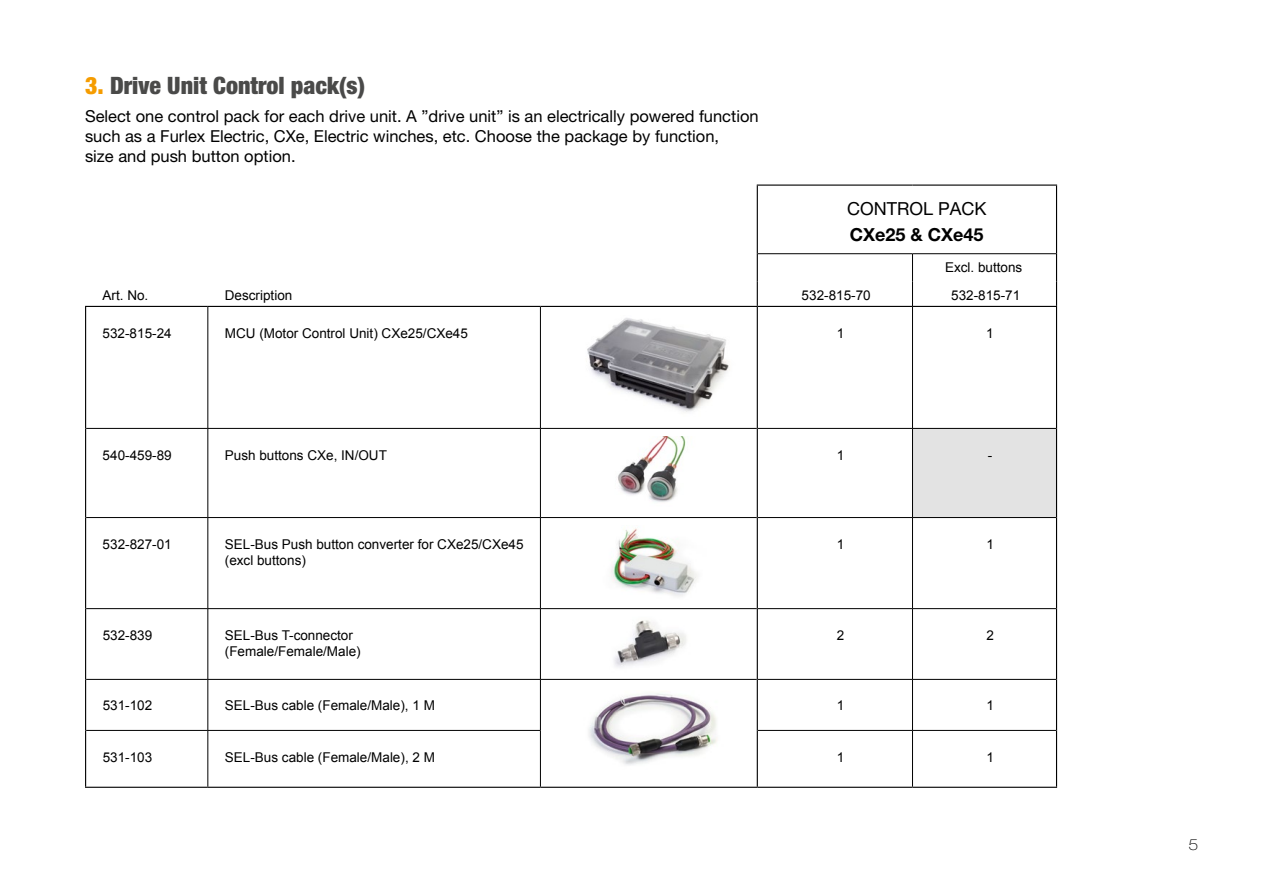
<style>
.page{position:relative;width:1263px;height:893px;background:#fff}
.page>*{position:absolute;margin:0;border:0;box-sizing:border-box;transform-origin:0 0}
.t1{font:900 condensed 24px "Helvetica Neue LT Pro";color:#4a4a49}
.t2{font:18px "Helvetica Neue LT Pro";color:#000}
.t3{font:700 18px "Helvetica Neue LT Pro";color:#000}
.t4{font:16.5px/19.8px "Helvetica Neue LT Pro";color:#000}
.t5{font:100 expanded 15px "Helvetica Neue LT Pro";color:#000}
.t6{font:13.5px/16.2px "Arial";color:#000}
.s1{color:#f59c00}
</style>
<div class="page">
<img style="left:587px;top:318px;width:143px;height:94px">
<img style="left:618px;top:437px;width:68px;height:65px">
<img style="left:611px;top:528px;width:87px;height:68px">
<img style="left:589px;top:693px;width:128px;height:72px">
<img style="left:614px;top:620px;width:72px;height:47px">
<div style="left:912px;top:428px;width:144px;height:90px;background:#e3e3e3"></div>
<hr style="left:758px;top:253px;width:154px;height:1px;background:#000">
<hr style="left:912px;top:253px;width:144px;height:1px;background:#000">
<hr style="left:208px;top:307px;width:1px;height:121px;background:#000">
<hr style="left:540px;top:307px;width:1px;height:121px;background:#000">
<hr style="left:86px;top:428px;width:122px;height:1px;background:#000">
<hr style="left:208px;top:428px;width:332px;height:1px;background:#000">
<hr style="left:208px;top:429px;width:1px;height:88px;background:#000">
<hr style="left:540px;top:428px;width:217px;height:1px;background:#000">
<hr style="left:540px;top:429px;width:1px;height:88px;background:#000">
<hr style="left:758px;top:428px;width:154px;height:1px;background:#000">
<hr style="left:912px;top:428px;width:144px;height:1px;background:#000">
<hr style="left:86px;top:517px;width:122px;height:1px;background:#000">
<hr style="left:208px;top:517px;width:332px;height:1px;background:#000">
<hr style="left:208px;top:518px;width:1px;height:90px;background:#000">
<hr style="left:540px;top:517px;width:217px;height:1px;background:#000">
<hr style="left:540px;top:518px;width:1px;height:90px;background:#000">
<hr style="left:758px;top:517px;width:154px;height:1px;background:#000">
<hr style="left:912px;top:517px;width:144px;height:1px;background:#000">
<hr style="left:86px;top:608px;width:122px;height:1px;background:#000">
<hr style="left:208px;top:608px;width:332px;height:1px;background:#000">
<hr style="left:208px;top:609px;width:1px;height:70px;background:#000">
<hr style="left:540px;top:608px;width:217px;height:1px;background:#000">
<hr style="left:540px;top:609px;width:1px;height:70px;background:#000">
<hr style="left:758px;top:608px;width:154px;height:1px;background:#000">
<hr style="left:912px;top:608px;width:144px;height:1px;background:#000">
<hr style="left:86px;top:679px;width:122px;height:1px;background:#000">
<hr style="left:208px;top:679px;width:332px;height:1px;background:#000">
<hr style="left:208px;top:680px;width:1px;height:50px;background:#000">
<hr style="left:540px;top:679px;width:217px;height:1px;background:#000">
<hr style="left:540px;top:680px;width:1px;height:50px;background:#000">
<hr style="left:758px;top:679px;width:154px;height:1px;background:#000">
<hr style="left:912px;top:679px;width:144px;height:1px;background:#000">
<hr style="left:86px;top:730px;width:122px;height:1px;background:#000">
<hr style="left:208px;top:730px;width:333px;height:1px;background:#000">
<hr style="left:208px;top:731px;width:1px;height:56px;background:#000">
<hr style="left:540px;top:731px;width:1px;height:56px;background:#000">
<hr style="left:758px;top:730px;width:154px;height:1px;background:#000">
<hr style="left:912px;top:730px;width:144px;height:1px;background:#000">
<hr style="left:757px;top:306px;width:155px;height:1px;background:#000">
<hr style="left:913px;top:306px;width:144px;height:1px;background:#000">
<hr style="left:757px;top:185px;width:155px;height:1px;background:#000">
<hr style="left:757px;top:186px;width:1px;height:68px;background:#000">
<hr style="left:912px;top:185px;width:145px;height:1px;background:#000">
<hr style="left:1056px;top:186px;width:1px;height:68px;background:#000">
<svg style="left:757px;top:254px;width:1px;height:52px"></svg>
<svg style="left:1056px;top:254px;width:1px;height:52px"></svg>
<hr style="left:1056px;top:307px;width:1px;height:121px;background:#000">
<hr style="left:1056px;top:428px;width:1px;height:90px;background:#000">
<hr style="left:1056px;top:518px;width:1px;height:91px;background:#000">
<hr style="left:1056px;top:609px;width:1px;height:70px;background:#000">
<hr style="left:1056px;top:679px;width:1px;height:51px;background:#000">
<hr style="left:1056px;top:730px;width:1px;height:57px;background:#000">
<hr style="left:757px;top:787px;width:155px;height:1px;background:#000">
<hr style="left:912px;top:787px;width:145px;height:1px;background:#000">
<hr style="left:912px;top:306px;width:1px;height:122px;background:#000">
<hr style="left:912px;top:429px;width:1px;height:88px;background:#000">
<hr style="left:912px;top:518px;width:1px;height:90px;background:#000">
<hr style="left:912px;top:609px;width:1px;height:70px;background:#000">
<hr style="left:912px;top:680px;width:1px;height:50px;background:#000">
<hr style="left:912px;top:731px;width:1px;height:56px;background:#000">
<svg style="left:912px;top:254px;width:1px;height:52px"></svg>
<hr style="left:85px;top:306px;width:123px;height:1px;background:#000">
<hr style="left:85px;top:307px;width:1px;height:121px;background:#000">
<hr style="left:208px;top:306px;width:332px;height:1px;background:#000">
<hr style="left:540px;top:306px;width:217px;height:1px;background:#000">
<hr style="left:757px;top:307px;width:1px;height:121px;background:#000">
<hr style="left:757px;top:428px;width:1px;height:90px;background:#000">
<hr style="left:85px;top:428px;width:1px;height:90px;background:#000">
<hr style="left:757px;top:518px;width:1px;height:91px;background:#000">
<hr style="left:85px;top:518px;width:1px;height:91px;background:#000">
<hr style="left:85px;top:609px;width:1px;height:70px;background:#000">
<hr style="left:757px;top:609px;width:1px;height:70px;background:#000">
<hr style="left:85px;top:679px;width:1px;height:51px;background:#000">
<hr style="left:757px;top:679px;width:1px;height:51px;background:#000">
<hr style="left:757px;top:730px;width:1px;height:57px;background:#000">
<hr style="left:540px;top:787px;width:217px;height:1px;background:#000">
<hr style="left:85px;top:730px;width:1px;height:57px;background:#000">
<hr style="left:85px;top:787px;width:123px;height:1px;background:#000">
<hr style="left:208px;top:787px;width:332px;height:1px;background:#000">
<h1 class="t1" style="left:85px;top:70px;width:282px"><span class="s1">3.</span> Drive Unit Control pack(s)</h1>
<p class="t4" style="left:85px;top:106px;width:675px">Select one control pack for each drive unit. A ”drive unit” is an electrically powered function such as a Furlex Electric, CXe, Electric winches, etc. Choose the package by function,<br>size and push button option.</p>
<h2 class="t2" style="left:847px;top:198px;width:141px">CONTROL PACK</h2>
<h2 class="t3" style="left:850px;top:223px;width:135px">CXe25 &amp; CXe45</h2>
<p class="t6" style="left:945px;top:259px;width:79px">Excl. buttons</p>
<p class="t6" style="left:103px;top:287px;width:47px">Art. No.</p>
<p class="t6" style="left:225px;top:287px;width:69px">Description</p>
<p class="t6" style="left:802px;top:287px;width:71px">532-815-70</p>
<p class="t6" style="left:951px;top:287px;width:71px">532-815-71</p>
<p class="t6" style="left:103px;top:325px;width:71px">532-815-24</p>
<p class="t6" style="left:225px;top:325px;width:245px">MCU (Motor Control Unit) CXe25/CXe45</p>
<p class="t6" style="left:837px;top:325px;width:9px">1</p>
<p class="t6" style="left:986px;top:325px;width:9px">1</p>
<p class="t6" style="left:103px;top:447px;width:71px">540-459-89</p>
<p class="t6" style="left:225px;top:447px;width:164px">Push buttons CXe, IN/OUT</p>
<p class="t6" style="left:837px;top:447px;width:9px">1</p>
<p class="t6" style="left:988px;top:447px;width:6px">-</p>
<p class="t6" style="left:103px;top:536px;width:71px">532-827-01</p>
<p class="t6" style="left:225px;top:536px;width:300px">SEL-Bus Push button converter for CXe25/CXe45 (excl buttons)</p>
<p class="t6" style="left:837px;top:536px;width:9px">1</p>
<p class="t6" style="left:986px;top:536px;width:9px">1</p>
<p class="t6" style="left:103px;top:627px;width:51px">532-839</p>
<p class="t6" style="left:225px;top:627px;width:137px">SEL-Bus T-connector (Female/Female/Male)</p>
<p class="t6" style="left:837px;top:627px;width:9px">2</p>
<p class="t6" style="left:986px;top:627px;width:9px">2</p>
<p class="t6" style="left:103px;top:698px;width:51px">531-102</p>
<p class="t6" style="left:225px;top:698px;width:212px">SEL-Bus cable (Female/Male), 1 M</p>
<p class="t6" style="left:837px;top:698px;width:9px">1</p>
<p class="t6" style="left:986px;top:698px;width:9px">1</p>
<p class="t6" style="left:103px;top:749px;width:51px">531-103</p>
<p class="t6" style="left:225px;top:749px;width:212px">SEL-Bus cable (Female/Male), 2 M</p>
<p class="t6" style="left:837px;top:749px;width:9px">1</p>
<p class="t6" style="left:986px;top:749px;width:9px">1</p>
<p class="t5" style="left:1188px;top:836px;width:11px">5</p>
</div>
